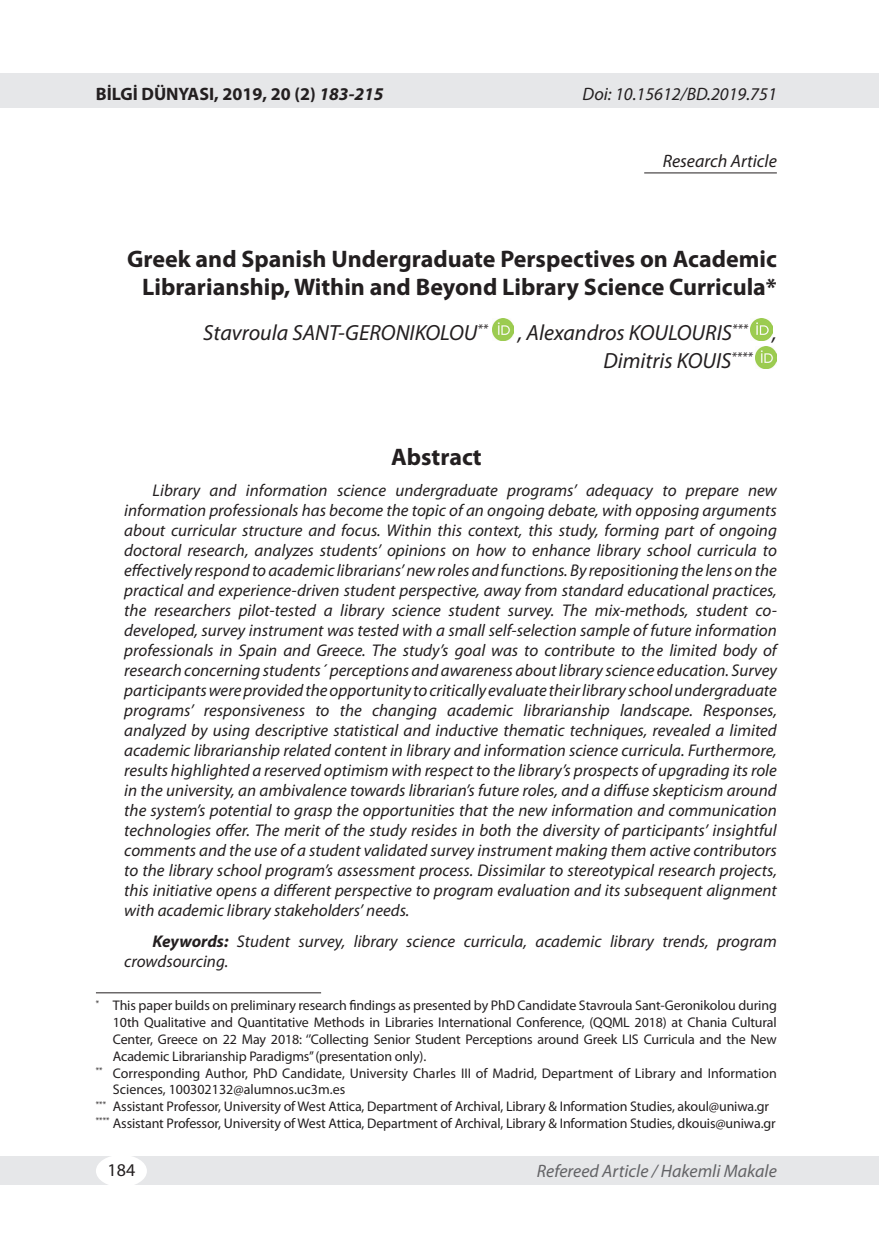
<style>
.page{position:relative;width:879px;height:1253px;background:#fff}
.page>*{position:absolute;margin:0;border:0;box-sizing:border-box;transform-origin:0 0}
.t1{font:700 24px/28px "Myriad Pro";color:#231f20;text-align:right}
.t2{font:italic 22px/28px "Myriad Pro";color:#231f20}
.t3{font:italic 18px "Myriad Pro";color:#231f20}
.t4{font:700 18px "Myriad Pro";color:#231f20}
.t5{font:italic 18px "Myriad Pro";color:#636366}
.t6{font:18px "Myriad Pro";color:#231f20}
.t7{font:italic 17px/20px "Myriad Pro";color:#231f20;text-align:justify}
.t8{font:14px "Myriad Pro";letter-spacing:-.01em;color:#231f20}
.s1{font-style:italic}
.s2{font-weight:700}
</style>
<div class="page">
<div style="left:0;top:74px;width:879px;height:34px;background:#e6e7e9"></div>
<div style="left:0;top:1156px;width:879px;height:28px;background:#e6e7e9"></div>
<div style="left:96px;top:1155px;width:51px;height:32px;background:#fff;border-radius:50%"></div>
<img style="left:492px;top:319px;width:22px;height:21px">
<img style="left:750px;top:319px;width:22px;height:21px">
<img style="left:755px;top:347px;width:22px;height:21px">
<hr style="left:96px;top:992px;width:225px;height:1px;background:#231f20">
<hr style="left:644px;top:172px;width:133px;height:1px;background:#231f20">
<p class="t4" style="left:96px;top:82px;width:289px">BİLGİ DÜNYASI, 2019, 20 (2) <span class="s1">183-215</span></p>
<p class="t3" style="left:582px;top:83px;width:196px">Doi: 10.15612/BD.2019.751</p>
<p class="t3" style="left:663px;top:150px;width:116px">Research Article</p>
<h1 class="t1" style="left:127px;top:245px;width:651px">Greek and Spanish Undergraduate Perspectives on Academic<br>Librarianship, Within and Beyond Library Science Curricula*</h1>
<p class="t2" style="left:203px;top:319px;width:286px">Stavroula SANT-GERONIKOLOU<sup>**</sup></p>
<p class="t2" style="left:603px;top:319px;width:175px;text-indent:-85px">, Alexandros KOULOURIS<sup>***</sup> ,<br>Dimitris KOUIS<sup>****</sup></p>
<h1 class="t1" style="left:391px;top:442px;width:92px">Abstract</h1>
<p class="t7" style="left:124px;top:480px;width:654px;text-indent:28px">Library and information science undergraduate programs’ adequacy to prepare new information professionals has become the topic of an ongoing debate, with opposing arguments about curricular structure and focus. Within this context, this study, forming part of ongoing doctoral research, analyzes students’ opinions on how to enhance library school curricula to effectively respond to academic librarians’ new roles and functions. By repositioning the lens on the practical and experience-driven student perspective, away from standard educational practices, the researchers pilot-tested a library science student survey. The mix-methods, student co&shy;developed, survey instrument was tested with a small self-selection sample of future information professionals in Spain and Greece. The study’s goal was to contribute to the limited body of research concerning students´ perceptions and awareness about library science education. Survey participants were provided the opportunity to critically evaluate their library school undergraduate programs’ responsiveness to the changing academic librarianship landscape. Responses, analyzed by using descriptive statistical and inductive thematic techniques, revealed a limited academic librarianship related content in library and information science curricula. Furthermore, results highlighted a reserved optimism with respect to the library’s prospects of upgrading its role in the university, an ambivalence towards librarian’s future roles, and a diffuse skepticism around the system’s potential to grasp the opportunities that the new information and communication technologies offer. The merit of the study resides in both the diversity of participants’ insightful comments and the use of a student validated survey instrument making them active contributors to the library school program’s assessment process. Dissimilar to stereotypical research projects, this initiative opens a different perspective to program evaluation and its subsequent alignment with academic library stakeholders’ needs.</p>
<p class="t7" style="left:124px;top:931px;width:654px;text-indent:28px"><span class="s2">Keywords:</span> Student survey, library science curricula, academic library trends, program crowdsourcing.</p>
<p class="t8" style="left:96px;top:997px;width:682px"><sup>*</sup> This paper builds on preliminary research findings as presented by PhD Candidate Stavroula Sant-Geronikolou during</p>
<p class="t8" style="left:113px;top:1014px;width:665px">10th Qualitative and Quantitative Methods in Libraries International Conference, (QQML 2018) at Chania Cultural</p>
<p class="t8" style="left:113px;top:1031px;width:665px">Center, Greece on 22 May 2018: ‘’Collecting Senior Student Perceptions around Greek LIS Curricula and the New</p>
<p class="t8" style="left:113px;top:1047px;width:315px">Academic Librarianship Paradigms’’ (presentation only).</p>
<p class="t8" style="left:96px;top:1064px;width:682px"><sup>**</sup> Corresponding Author, PhD Candidate, University Charles III of Madrid, Department of Library and Information</p>
<p class="t8" style="left:113px;top:1081px;width:234px">Sciences, 100302132@alumnos.uc3m.es</p>
<p class="t8" style="left:96px;top:1098px;width:674px"><sup>***</sup> Assistant Professor, University of West Attica, Department of Archival, Library &amp; Information Studies, akoul@uniwa.gr</p>
<p class="t8" style="left:96px;top:1115px;width:681px"><sup>****</sup> Assistant Professor, University of West Attica, Department of Archival, Library &amp; Information Studies, dkouis@uniwa.gr</p>
<p class="t6" style="left:108px;top:1159px;width:29px">184</p>
<p class="t5" style="left:537px;top:1160px;width:241px">Refereed Article / Hakemli Makale</p>
</div>
